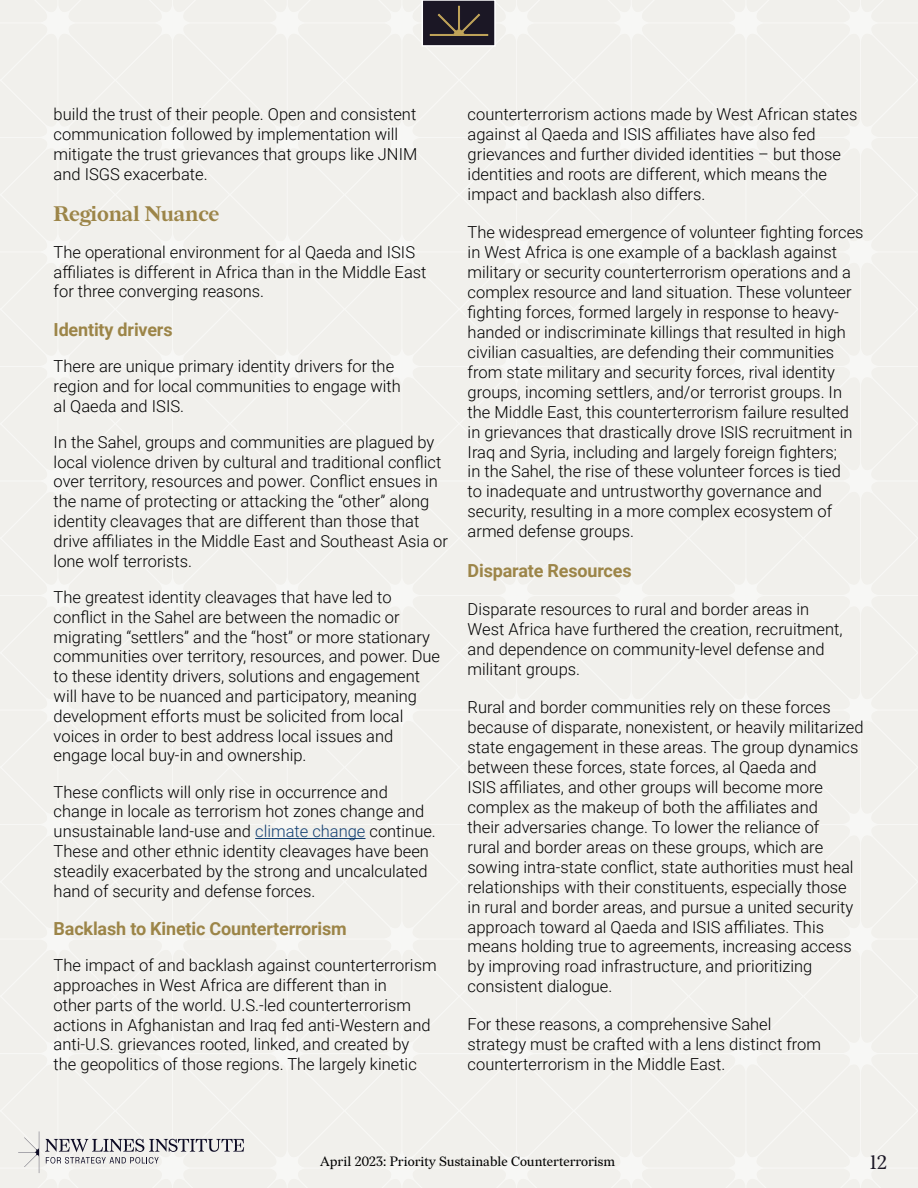
<style>
.page{position:relative;width:918px;height:1188px;background:#f1f0ec}
.page>*{position:absolute;margin:0;border:0;box-sizing:border-box;transform-origin:0 0}
.t1{font:700 21px "Redaction";letter-spacing:-.01em;color:#9c8548}
.t2{font:19.5px "Redaction";color:#1b1725}
.t3{font:700 18px "Roboto";letter-spacing:-.01em;color:#9c8548}
.t4{font:300 16.5px/20px "Roboto";color:#000}
.t5{font:13.5px "Redaction";color:#000}
.s1{color:#123e70}
</style>
<div class="page">
<hr style="left:255px;top:838px;width:111px;height:1px;background:#123e70">
<div style="left:422px;top:0;width:73px;height:46px;background:#1b1725"></div>
<div style="left:422px;top:0;width:74px;height:47px;border:2px solid #fff"></div>
<svg style="left:429px;top:5px;width:60px;height:31px"></svg>
<svg style="left:18px;top:1131px;width:21px;height:42px"></svg>
<svg style="left:45px;top:1139px;width:199px;height:25px;background:#c5c4c6"></svg>
<p class="t4" style="left:54px;top:104px;width:365px">build the trust of their people. Open and consistent communication followed by implementation will mitigate the trust grievances that groups like JNIM and ISGS exacerbate.</p>
<p class="t1" style="left:54px;top:201px;width:167px">Regional Nuance</p>
<p class="t4" style="left:54px;top:241px;width:374px">The operational environment for al Qaeda and ISIS affiliates is different in Africa than in the Middle East for three converging reasons.</p>
<p class="t3" style="left:54px;top:317px;width:120px">Identity drivers</p>
<p class="t4" style="left:54px;top:356px;width:349px">There are unique primary identity drivers for the region and for local communities to engage with al Qaeda and ISIS.</p>
<p class="t4" style="left:54px;top:431px;width:396px">In the Sahel, groups and communities are plagued by local violence driven by cultural and traditional conflict over territory, resources and power. Conflict ensues in the name of protecting or attacking the “other” along identity cleavages that are different than those that drive affiliates in the Middle East and Southeast Asia or lone wolf terrorists.</p>
<p class="t4" style="left:54px;top:587px;width:388px">The greatest identity cleavages that have led to conflict in the Sahel are between the nomadic or migrating “settlers” and the “host” or more stationary communities over territory, resources, and power. Due to these identity drivers, solutions and engagement will have to be nuanced and participatory, meaning development efforts must be solicited from local voices in order to best address local issues and engage local buy-in and ownership.</p>
<p class="t4" style="left:54px;top:781px;width:384px">These conflicts will only rise in occurrence and change in locale as terrorism hot zones change and unsustainable land-use and <span class="s1">climate change</span> continue.<br>These and other ethnic identity cleavages have been steadily exacerbated by the strong and uncalculated hand of security and defense forces.</p>
<p class="t3" style="left:54px;top:916px;width:295px">Backlash to Kinetic Counterterrorism</p>
<p class="t4" style="left:54px;top:955px;width:385px">The impact of and backlash against counterterrorism approaches in West Africa are different than in<br>other parts of the world. U.S.-led counterterrorism actions in Afghanistan and Iraq fed anti-Western and anti-U.S. grievances rooted, linked, and created by<br>the geopolitics of those regions. The largely kinetic</p>
<p class="t4" style="left:468px;top:104px;width:391px">counterterrorism actions made by West African states against al Qaeda and ISIS affiliates have also fed grievances and further divided identities – but those identities and roots are different, which means the impact and backlash also differs.</p>
<p class="t4" style="left:468px;top:222px;width:397px">The widespread emergence of volunteer fighting forces in West Africa is one example of a backlash against military or security counterterrorism operations and a complex resource and land situation. These volunteer fighting forces, formed largely in response to heavy&shy;handed or indiscriminate killings that resulted in high civilian casualties, are defending their communities from state military and security forces, rival identity groups, incoming settlers, and/or terrorist groups. In the Middle East, this counterterrorism failure resulted in grievances that drastically drove ISIS recruitment in Iraq and Syria, including and largely foreign fighters;<br>in the Sahel, the rise of these volunteer forces is tied<br>to inadequate and untrustworthy governance and security, resulting in a more complex ecosystem of armed defense groups.</p>
<p class="t3" style="left:468px;top:558px;width:165px">Disparate Resources</p>
<p class="t4" style="left:468px;top:599px;width:377px">Disparate resources to rural and border areas in West Africa have furthered the creation, recruitment, and dependence on community-level defense and militant groups.</p>
<p class="t4" style="left:468px;top:697px;width:398px">Rural and border communities rely on these forces because of disparate, nonexistent, or heavily militarized state engagement in these areas. The group dynamics between these forces, state forces, al Qaeda and<br>ISIS affiliates, and other groups will become more complex as the makeup of both the affiliates and<br>their adversaries change. To lower the reliance of<br>rural and border areas on these groups, which are sowing intra-state conflict, state authorities must heal relationships with their constituents, especially those in rural and border areas, and pursue a united security approach toward al Qaeda and ISIS affiliates. This means holding true to agreements, increasing access by improving road infrastructure, and prioritizing consistent dialogue.</p>
<p class="t4" style="left:468px;top:1014px;width:355px">For these reasons, a comprehensive Sahel strategy must be crafted with a lens distinct from counterterrorism in the Middle East.</p>
<p class="t5" style="left:320px;top:1153px;width:296px">April 2023: Priority Sustainable Counterterrorism</p>
<p class="t2" style="left:870px;top:1150px;width:19px">12</p>
</div>
